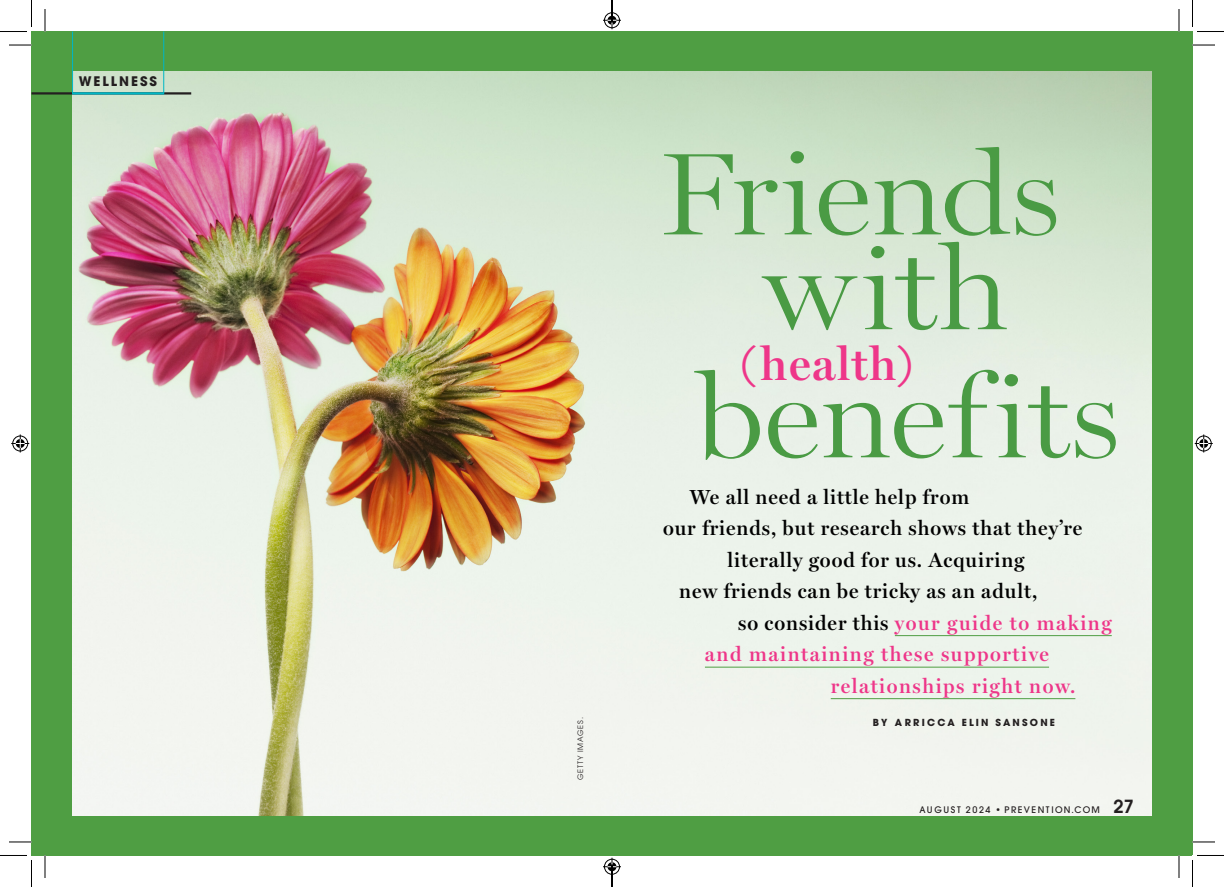
<style>
.page{position:relative;width:1224px;height:887px;background:#fff}
.page>*{position:absolute;margin:0;border:0;box-sizing:border-box;transform-origin:0 0}
.t1{font:300 117.15px/222.8px "Miller Display";color:#4a9b44;text-align:center;scale:1.1 1}
.t2{font:600 46.65px "Miller Display";letter-spacing:.035em;color:#ee3689}
.t3{font:600 20.4px "Miller Display";letter-spacing:.045em;color:#010101}
.t4{font:600 20.4px "Miller Display";letter-spacing:.075em;color:#ee3689}
.t5{font:700 13.2px "ITC Avant Garde Pro";letter-spacing:.15em;color:#231f20}
.t6{font:700 9.6px "ITC Avant Garde Pro";letter-spacing:.225em;color:#231f20}
.t7{font:500 9px "ITC Avant Garde Pro";letter-spacing:.17em;color:#231f20}
.t8{font:7.5px "ITC Avant Garde Pro";letter-spacing:.1em;color:#231f20}
.s1{color:#010101}
.s2{font-weight:600;font-size:18px}
</style>
<div class="page">
<img style="left:31px;top:32px;width:1121px;height:823px">
<div style="left:32px;top:32px;width:40px;height:823px;background:#4f9e43"></div>
<div style="left:32px;top:816px;width:1160px;height:39px;background:#4f9e43"></div>
<div style="left:32px;top:32px;width:1160px;height:39px;background:#4f9e43"></div>
<div style="left:1152px;top:32px;width:40px;height:823px;background:#4f9e43"></div>
<hr style="left:32px;top:92px;width:159px;height:2px;background:#231f20">
<hr style="left:72px;top:32px;width:1px;height:61px;background:#00b7c5">
<hr style="left:163px;top:32px;width:1px;height:61px;background:#00b7c5">
<hr style="left:72px;top:92px;width:92px;height:2px;background:#00b7c5">
<hr style="left:895px;top:635px;width:217px;height:1px;background:#4f9e43">
<hr style="left:705px;top:666px;width:344px;height:1px;background:#4f9e43">
<hr style="left:831px;top:698px;width:244px;height:1px;background:#4f9e43">
<hr style="left:9px;top:44px;width:23px;height:2px;background:#fff">
<svg style="left:9px;top:45px;width:23px;height:1px"></svg>
<svg style="left:1192px;top:45px;width:23px;height:1px"></svg>
<svg style="left:9px;top:841px;width:23px;height:1px"></svg>
<svg style="left:1192px;top:841px;width:23px;height:1px"></svg>
<svg style="left:45px;top:9px;width:1px;height:23px"></svg>
<svg style="left:45px;top:855px;width:1px;height:23px"></svg>
<svg style="left:1179px;top:9px;width:1px;height:23px"></svg>
<svg style="left:1179px;top:855px;width:1px;height:23px"></svg>
<svg style="left:0;top:0;width:32px;height:32px"></svg>
<svg style="left:0;top:855px;width:32px;height:31px"></svg>
<svg style="left:1192px;top:0;width:32px;height:32px"></svg>
<svg style="left:1192px;top:855px;width:32px;height:31px"></svg>
<svg style="left:11px;top:434px;width:18px;height:18px"></svg>
<svg style="left:1195px;top:434px;width:18px;height:18px"></svg>
<svg style="left:603px;top:0;width:18px;height:29px"></svg>
<svg style="left:603px;top:857px;width:18px;height:29px"></svg>
<p class="t5" style="left:79px;top:73px;width:80px">WELLNESS</p>
<p class="t8" style="left:576px;top:780px;width:64px;rotate:-90deg">GETTY IMAGES.</p>
<h1 class="t1" style="left:658px;top:86px;width:421px">Friends benefits</h1>
<h1 class="t1" style="left:763px;top:180px;width:226px">with</h1>
<h2 class="t2" style="left:740px;top:337px;width:174px">(health)</h2>
<p class="t3" style="left:690px;top:485px;width:281px">We all need a little help from</p>
<p class="t3" style="left:663px;top:516px;width:421px">our friends, but research shows that they’re</p>
<p class="t3" style="left:728px;top:548px;width:299px">literally good for us. Acquiring</p>
<p class="t3" style="left:679px;top:579px;width:360px">new friends can be tricky as an adult,</p>
<p class="t4" style="left:738px;top:611px;width:375px"><span class="s1">so consider this</span> your guide to making</p>
<p class="t4" style="left:705px;top:642px;width:346px">and maintaining these supportive</p>
<p class="t4" style="left:831px;top:674px;width:246px">relationships right now.</p>
<p class="t6" style="left:873px;top:716px;width:184px">BY ARRICCA ELIN SANSONE</p>
<p class="t7" style="left:920px;top:803px;width:216px">AUGUST 2024 • PREVENTION.COM <span class="s2">27</span></p>
</div>
